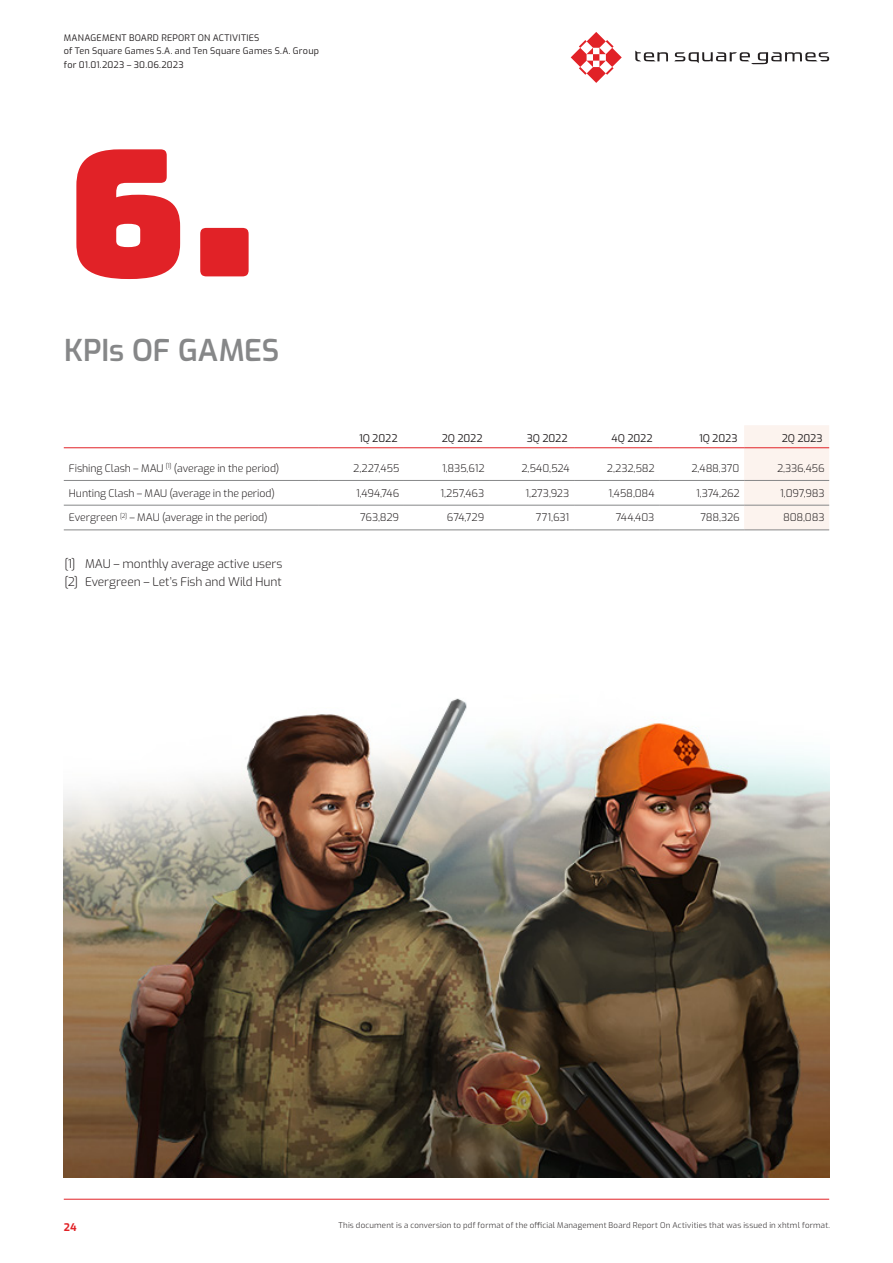
<style>
.page{position:relative;width:893px;height:1263px;background:#fff}
.page>*{position:absolute;margin:0;border:0;box-sizing:border-box;transform-origin:0 0}
.LICZBA{font:176.4px "Bungee";color:#e12227}
.TYTUL_1{font:600 30px "Exo";letter-spacing:-.005em;color:#868788}
.dopisek_pod_tabelą{font:300 12px "Exo";letter-spacing:-.005em;color:#231f20}
.TAB_podst{font:300 10.5px "Exo";letter-spacing:-.015em;color:#231f20}
.TAB_left{font:300 10.5px "Exo";letter-spacing:-.01em;color:#231f20}
.TAB_naglowek{font:10.5px "Exo";letter-spacing:-.01em;color:#231f20}
.t1{font:700 10.5px "Exo";color:#e12227}
.t2{font:9px/13.5px "Exo";letter-spacing:.025em;color:#231f20}
.t3{font:300 7.8px "Exo";letter-spacing:.025em;color:#231f20}
</style>
<div class="page">
<img style="left:64px;top:698px;width:765px;height:480px">
<div style="left:744px;top:425px;width:85px;height:105px;background:#fcf3ee"></div>
<hr style="left:64px;top:480px;width:255px;height:1px;background:#868788">
<hr style="left:319px;top:480px;width:85px;height:1px;background:#868788">
<hr style="left:404px;top:480px;width:85px;height:1px;background:#868788">
<hr style="left:489px;top:480px;width:85px;height:1px;background:#868788">
<hr style="left:574px;top:480px;width:85px;height:1px;background:#868788">
<hr style="left:659px;top:480px;width:85px;height:1px;background:#868788">
<hr style="left:744px;top:480px;width:85px;height:1px;background:#868788">
<hr style="left:64px;top:505px;width:255px;height:1px;background:#868788">
<hr style="left:319px;top:505px;width:85px;height:1px;background:#868788">
<hr style="left:404px;top:505px;width:85px;height:1px;background:#868788">
<hr style="left:489px;top:505px;width:85px;height:1px;background:#868788">
<hr style="left:574px;top:505px;width:85px;height:1px;background:#868788">
<hr style="left:659px;top:505px;width:85px;height:1px;background:#868788">
<hr style="left:744px;top:505px;width:85px;height:1px;background:#868788">
<hr style="left:64px;top:530px;width:255px;height:1px;background:#868788">
<hr style="left:319px;top:530px;width:85px;height:1px;background:#868788">
<hr style="left:404px;top:530px;width:85px;height:1px;background:#868788">
<hr style="left:489px;top:530px;width:85px;height:1px;background:#868788">
<hr style="left:574px;top:530px;width:85px;height:1px;background:#868788">
<hr style="left:659px;top:530px;width:85px;height:1px;background:#868788">
<hr style="left:744px;top:530px;width:85px;height:1px;background:#868788">
<hr style="left:319px;top:447px;width:85px;height:1px;background:#e12227">
<hr style="left:404px;top:447px;width:85px;height:1px;background:#e12227">
<hr style="left:489px;top:447px;width:85px;height:1px;background:#e12227">
<hr style="left:574px;top:447px;width:85px;height:1px;background:#e12227">
<hr style="left:659px;top:447px;width:85px;height:1px;background:#e12227">
<hr style="left:744px;top:447px;width:85px;height:1px;background:#e12227">
<hr style="left:64px;top:447px;width:255px;height:1px;background:#e12227">
<hr style="left:64px;top:1199px;width:765px;height:1px;background:#e12227">
<svg style="left:635px;top:51px;width:194px;height:13px"></svg>
<svg style="left:571px;top:32px;width:51px;height:51px"></svg>
<p class="t2" style="left:64px;top:30px;width:257px">MANAGEMENT BOARD REPORT ON ACTIVITIES<br>of Ten Square Games S.A. and Ten Square Games S.A. Group for 01.01.2023 – 30.06.2023</p>
<p class="LICZBA" style="left:66px;top:112px;width:194px">6.</p>
<p class="TYTUL_1" style="left:64px;top:329px;width:217px">KPIs OF GAMES</p>
<p class="TAB_naglowek" style="left:359px;top:430px;width:40px">1Q 2022</p>
<p class="TAB_naglowek" style="left:442px;top:430px;width:43px">2Q 2022</p>
<p class="TAB_naglowek" style="left:527px;top:430px;width:42px">3Q 2022</p>
<p class="TAB_naglowek" style="left:611px;top:430px;width:43px">4Q 2022</p>
<p class="TAB_naglowek" style="left:699px;top:430px;width:40px">1Q 2023</p>
<p class="TAB_naglowek" style="left:782px;top:430px;width:42px">2Q 2023</p>
<p class="TAB_left" style="left:69px;top:460px;width:212px">Fishing Clash – MAU <sup>[1]</sup> (average in the period)</p>
<p class="TAB_podst" style="left:353px;top:460px;width:48px">2,227,455</p>
<p class="TAB_podst" style="left:442px;top:460px;width:44px">1,835,612</p>
<p class="TAB_podst" style="left:521px;top:460px;width:50px">2,540,524</p>
<p class="TAB_podst" style="left:607px;top:460px;width:49px">2,232,582</p>
<p class="TAB_podst" style="left:691px;top:460px;width:49px">2,488,370</p>
<p class="TAB_podst" style="left:777px;top:460px;width:49px">2,336,456</p>
<p class="TAB_left" style="left:69px;top:485px;width:207px">Hunting Clash – MAU (average in the period)</p>
<p class="TAB_podst" style="left:356px;top:485px;width:45px">1,494,746</p>
<p class="TAB_podst" style="left:440px;top:485px;width:45px">1,257,463</p>
<p class="TAB_podst" style="left:525px;top:485px;width:45px">1,273,923</p>
<p class="TAB_podst" style="left:608px;top:485px;width:48px">1,458,084</p>
<p class="TAB_podst" style="left:696px;top:485px;width:45px">1,374,262</p>
<p class="TAB_podst" style="left:780px;top:485px;width:46px">1,097,983</p>
<p class="TAB_left" style="left:69px;top:510px;width:200px">Evergreen <sup>[2]</sup> – MAU (average in the period)</p>
<p class="TAB_podst" style="left:360px;top:510px;width:41px">763,829</p>
<p class="TAB_podst" style="left:447px;top:510px;width:39px">674,729</p>
<p class="TAB_podst" style="left:536px;top:510px;width:35px">771,631</p>
<p class="TAB_podst" style="left:616px;top:510px;width:40px">744,403</p>
<p class="TAB_podst" style="left:700px;top:510px;width:41px">788,326</p>
<p class="TAB_podst" style="left:783px;top:510px;width:43px">808,083</p>
<p class="dopisek_pod_tabelą" style="left:64px;top:555px;width:220px">[1] MAU – monthly average active users</p>
<p class="dopisek_pod_tabelą" style="left:64px;top:573px;width:219px">[2] Evergreen – Let’s Fish and Wild Hunt</p>
<p class="t1" style="left:64px;top:1219px;width:14px">24</p>
<p class="t3" style="left:339px;top:1220px;width:493px">This document is a conversion to pdf format of the official Management Board Report On Activities that was issued in xhtml format.</p>
</div>
